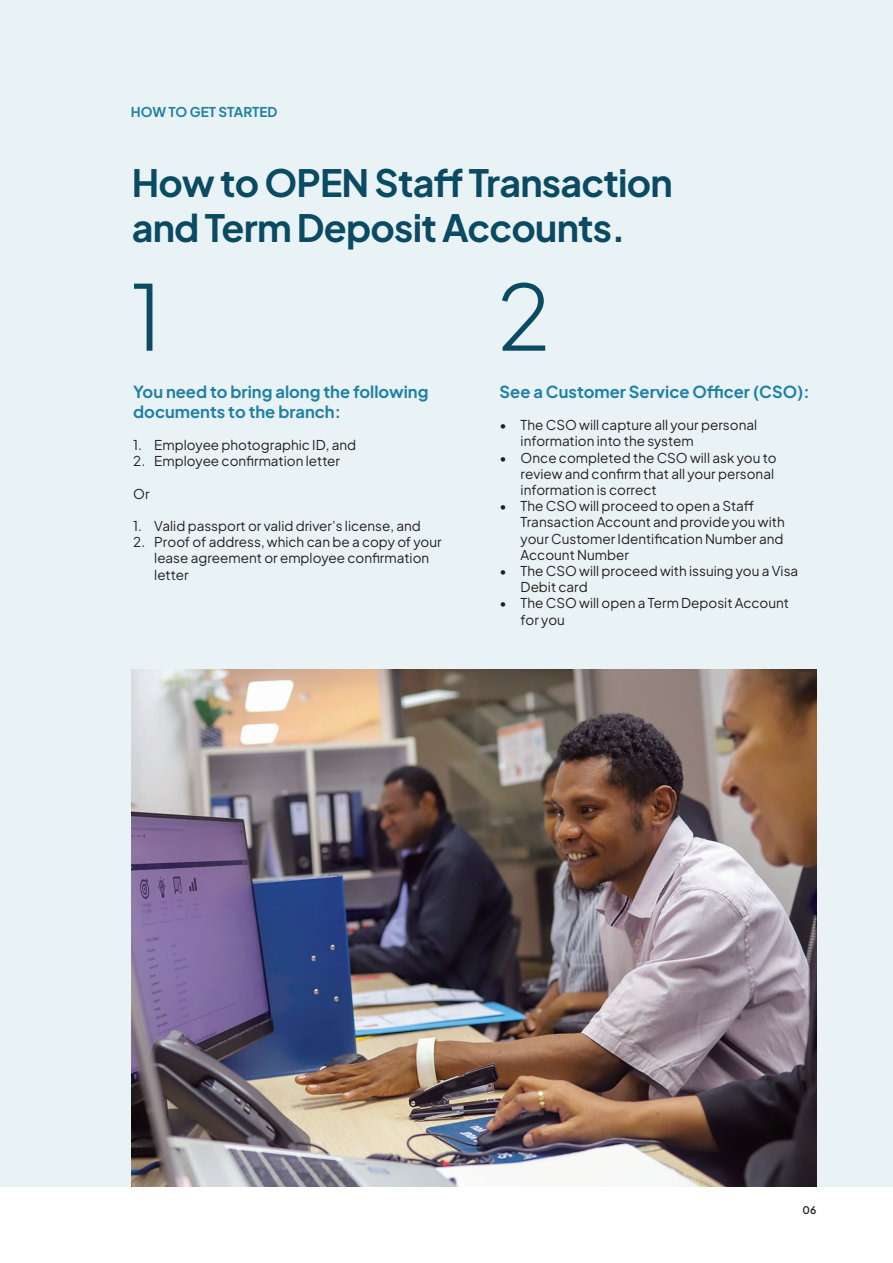
<style>
.page{position:relative;width:893px;height:1263px;background:#fff}
.page>*{position:absolute;margin:0;border:0;box-sizing:border-box;transform-origin:0 0}
.t1{font:300 90px "Plus Jakarta Sans";color:#0b4a63}
.t2{font:700 37.5px/45px "Plus Jakarta Sans";letter-spacing:-.02em;color:#0b4a63}
.t3{font:700 16.5px/19.8px "Plus Jakarta Sans";color:#2080a6}
.t4{font:13.5px/16.2px "Plus Jakarta Sans";color:#231f20}
.t5{font:700 13.5px "Plus Jakarta Sans";color:#2080a6}
.t6{font:600 10.5px "Plus Jakarta Sans";color:#231f20}
</style>
<div class="page">
<div style="left:0;top:0;width:893px;height:1186px;background:#e9f3f5"></div>
<img style="left:132px;top:670px;width:684px;height:516px">
<p class="t5" style="left:131px;top:100px;width:148px">HOW TO GET STARTED</p>
<h2 class="t2" style="left:132px;top:155px;width:542px">How to OPEN Staff Transaction and Term Deposit Accounts.</h2>
<h1 class="t1" style="left:130px;top:245px;width:33px">1</h1>
<h1 class="t1" style="left:497px;top:245px;width:55px">2</h1>
<p class="t3" style="left:133px;top:379px;width:297px">You need to bring along the following documents to the branch:</p>
<p class="t4" style="left:133px;top:435px;width:224px">1. Employee photographic ID, and</p>
<p class="t4" style="left:133px;top:452px;width:208px">2. Employee confirmation letter</p>
<p class="t4" style="left:133px;top:484px;width:18px">Or</p>
<p class="t4" style="left:133px;top:516px;width:289px">1. Valid passport or valid driver’s license, and</p>
<p class="t4" style="left:154px;top:533px;width:289px;text-indent:-21px">2. Proof of address, which can be a copy of your lease agreement or employee confirmation letter</p>
<p class="t3" style="left:500px;top:379px;width:312px">See a Customer Service Officer (CSO):</p>
<p class="t4" style="left:521px;top:416px;width:238px;text-indent:-21px">• The CSO will capture all your personal information into the system</p>
<p class="t4" style="left:521px;top:448px;width:257px;text-indent:-21px">• Once completed the CSO will ask you to review and confirm that all your personal information is correct</p>
<p class="t4" style="left:521px;top:497px;width:266px;text-indent:-21px">• The CSO will proceed to open a Staff Transaction Account and provide you with your Customer Identification Number and Account Number</p>
<p class="t4" style="left:521px;top:561px;width:279px;text-indent:-21px">• The CSO will proceed with issuing you a Visa<br>Debit card</p>
<p class="t4" style="left:521px;top:594px;width:270px;text-indent:-21px">• The CSO will open a Term Deposit Account for you</p>
<p class="t6" style="left:803px;top:1201px;width:15px">06</p>
</div>
